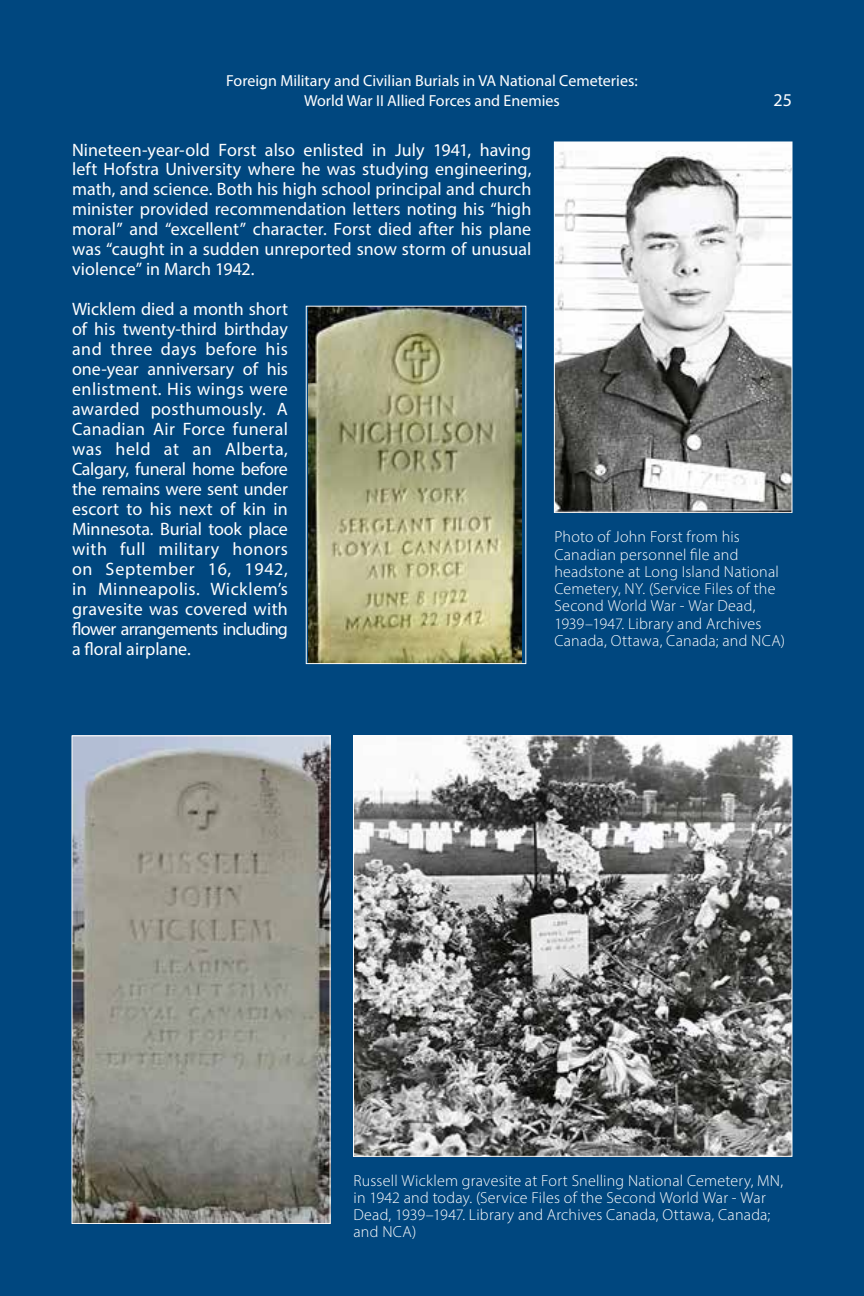
<style>
.page{position:relative;width:864px;height:1296px;background:#00477f}
.page>*{position:absolute;margin:0;border:0;box-sizing:border-box;transform-origin:0 0}
.t1{font:18px/20px "Myriad Pro";color:#fff;text-align:justify}
.t2{font:300 16px/17.2px "Myriad Pro";letter-spacing:.015em;color:#fff}
.t3{font:16px/20px "Myriad Pro";color:#fff;text-align:center}
</style>
<div class="page">
<img style="left:309px;top:308px;width:213px;height:354px">
<img style="left:556px;top:144px;width:234px;height:367px">
<div style="left:554px;top:142px;width:238px;height:371px;border:1px solid #fff"></div>
<img style="left:74px;top:738px;width:254px;height:484px">
<div style="left:72px;top:736px;width:258px;height:488px;border:1px solid #fff"></div>
<img style="left:355px;top:738px;width:435px;height:417px">
<p class="t3" style="left:226px;top:70px;width:413px">Foreign Military and Civilian Burials in VA National Cemeteries:<br>World War II Allied Forces and Enemies</p>
<p class="t1" style="left:774px;top:90px;width:20px">25</p>
<p class="t1" style="left:72px;top:139px;width:461px">Nineteen-year-old Forst also enlisted in July 1941, having left Hofstra University where he was studying engineering, math, and science. Both his high school principal and church minister provided recommendation letters noting his “high moral” and “excellent” character. Forst died after his plane was “caught in a sudden unreported snow storm of unusual violence” in March 1942.</p>
<p class="t1" style="left:72px;top:299px;width:218px">Wicklem died a month short of his twenty-third birthday and three days before his one-year anniversary of his enlistment. His wings were awarded posthumously. A Canadian Air Force funeral was held at an Alberta, Calgary, funeral home before the remains were sent under escort to his next of kin in Minnesota. Burial took place with full military honors on September 16, 1942, in Minneapolis. Wicklem’s gravesite was covered with flower arrangements including a floral airplane.</p>
<p class="t2" style="left:554px;top:528px;width:232px">Photo of John Forst from his<br>Canadian personnel file and headstone at Long Island National<br>Cemetery, NY. (Service Files of the<br>Second World War - War Dead,<br>1939–1947. Library and Archives<br>Canada, Ottawa, Canada; and NCA)</p>
<p class="t2" style="left:354px;top:1172px;width:431px">Russell Wicklem gravesite at Fort Snelling National Cemetery, MN, in 1942 and today. (Service Files of the Second World War - War Dead, 1939–1947. Library and Archives Canada, Ottawa, Canada; and NCA)</p>
</div>
